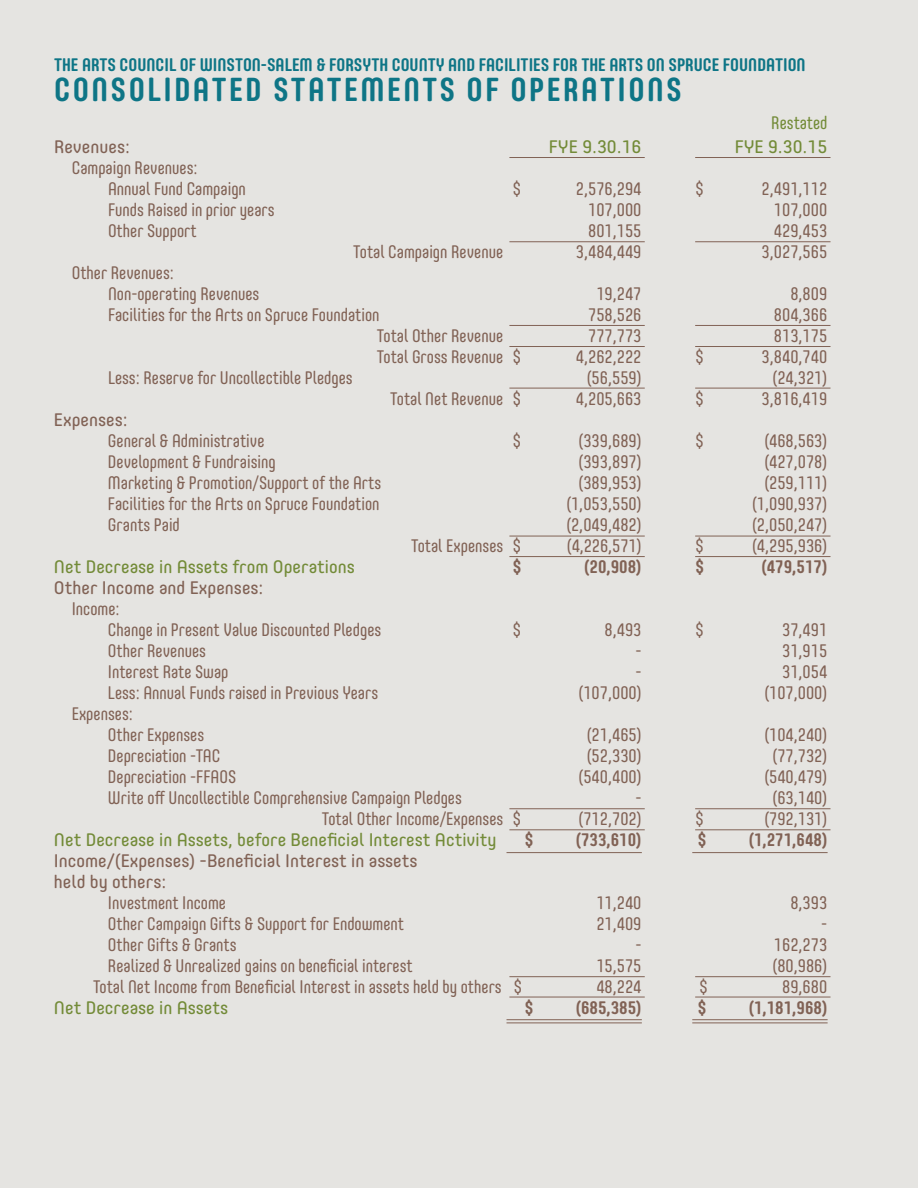
<style>
.page{position:relative;width:918px;height:1188px;background:#e5e4e1}
.page>*{position:absolute;margin:0;border:0;box-sizing:border-box;transform-origin:0 0}
.t1{font:700 33px "Core Mellow 67 Cn";letter-spacing:.075em;color:#0e7586}
.t2{font:18px/21px "Core Mellow 47 Cn";color:#816255;text-align:right}
.t3{font:18px "Core Mellow 45";color:#738b38}
.t4{font:18px/21px "Core Mellow 45";color:#816255}
.t5{font:700 18px "Core Mellow 67 Cn";color:#0e7586}
.t6{font:700 18px "Core Mellow 67 Cn";color:#816255}
.t7{font:18px "Core Mellow 47 Cn";color:#738b38}
</style>
<div class="page">
<hr style="left:509px;top:157px;width:136px;height:1px;background:#816255">
<hr style="left:509px;top:241px;width:136px;height:1px;background:#816255">
<hr style="left:509px;top:325px;width:136px;height:1px;background:#816255">
<hr style="left:509px;top:346px;width:136px;height:1px;background:#816255">
<hr style="left:509px;top:388px;width:136px;height:1px;background:#816255">
<hr style="left:509px;top:536px;width:136px;height:1px;background:#816255">
<hr style="left:509px;top:556px;width:136px;height:1px;background:#816255">
<hr style="left:509px;top:808px;width:136px;height:1px;background:#816255">
<hr style="left:509px;top:829px;width:136px;height:1px;background:#816255">
<hr style="left:509px;top:997px;width:136px;height:1px;background:#816255">
<hr style="left:507px;top:1019px;width:135px;height:1px;background:#816255">
<hr style="left:507px;top:1023px;width:135px;height:1px;background:#816255">
<hr style="left:695px;top:997px;width:136px;height:1px;background:#816255">
<hr style="left:692px;top:1019px;width:136px;height:1px;background:#816255">
<hr style="left:692px;top:1023px;width:136px;height:1px;background:#816255">
<hr style="left:695px;top:157px;width:136px;height:1px;background:#816255">
<hr style="left:695px;top:241px;width:136px;height:1px;background:#816255">
<hr style="left:695px;top:325px;width:136px;height:1px;background:#816255">
<hr style="left:695px;top:346px;width:136px;height:1px;background:#816255">
<hr style="left:695px;top:388px;width:136px;height:1px;background:#816255">
<hr style="left:695px;top:536px;width:136px;height:1px;background:#816255">
<hr style="left:695px;top:556px;width:136px;height:1px;background:#816255">
<hr style="left:695px;top:808px;width:136px;height:1px;background:#816255">
<hr style="left:695px;top:829px;width:136px;height:1px;background:#816255">
<hr style="left:507px;top:852px;width:135px;height:1px;background:#816255">
<hr style="left:692px;top:852px;width:136px;height:1px;background:#816255">
<hr style="left:509px;top:976px;width:136px;height:1px;background:#816255">
<hr style="left:695px;top:976px;width:136px;height:1px;background:#816255">
<p class="t5" style="left:54px;top:51px;width:753px">THE ARTS COUNCIL OF WINSTON-SALEM &amp; FORSYTH COUNTY AND FACILITIES FOR THE ARTS ON SPRUCE FOUNDATION</p>
<h1 class="t1" style="left:54px;top:65px;width:629px">CONSOLIDATED STATEMENTS OF OPERATIONS</h1>
<p class="t4" style="left:54px;top:135px;width:78px">Revenues:</p>
<p class="t2" style="left:108px;top:157px;width:168px;text-align:left;text-indent:-36px">Campaign Revenues:<br>Annual Fund Campaign<br>Funds Raised in prior years<br>Other Support</p>
<p class="t2" style="left:353px;top:241px;width:152px">Total Campaign Revenue</p>
<p class="t2" style="left:72px;top:262px;width:104px">Other Revenues:</p>
<p class="t2" style="left:108px;top:283px;width:153px">Non-operating Revenues</p>
<p class="t2" style="left:108px;top:304px;width:273px">Facilities for the Arts on Spruce Foundation</p>
<p class="t2" style="left:377px;top:325px;width:128px">Total Other Revenue</p>
<p class="t2" style="left:377px;top:346px;width:128px">Total Gross Revenue</p>
<p class="t2" style="left:108px;top:367px;width:246px">Less: Reserve for Uncollectible Pledges</p>
<p class="t2" style="left:390px;top:388px;width:114px">Total Net Revenue</p>
<p class="t4" style="left:54px;top:408px;width:75px">Expenses:</p>
<p class="t2" style="left:108px;top:430px;width:275px;text-align:left">General &amp; Administrative<br>Development &amp; Fundraising<br>Marketing &amp; Promotion/Support of the Arts<br>Facilities for the Arts on Spruce Foundation<br>Grants Paid</p>
<p class="t2" style="left:411px;top:535px;width:94px">Total Expenses</p>
<p class="t3" style="left:54px;top:553px;width:302px">Net Decrease in Assets from Operations</p>
<p class="t4" style="left:54px;top:576px;width:211px">Other Income and Expenses:</p>
<p class="t2" style="left:72px;top:598px;width:49px">Income:</p>
<p class="t2" style="left:108px;top:619px;width:275px">Change in Present Value Discounted Pledges</p>
<p class="t2" style="left:108px;top:640px;width:100px">Other Revenues</p>
<p class="t2" style="left:108px;top:661px;width:122px">Interest Rate Swap</p>
<p class="t2" style="left:108px;top:682px;width:272px">Less: Annual Funds raised in Previous Years</p>
<p class="t2" style="left:72px;top:703px;width:63px">Expenses:</p>
<p class="t2" style="left:108px;top:724px;width:98px">Other Expenses</p>
<p class="t2" style="left:108px;top:745px;width:114px">Depreciation -TAC</p>
<p class="t2" style="left:108px;top:766px;width:130px">Depreciation -FFAOS</p>
<p class="t2" style="left:108px;top:787px;width:355px">Write off Uncollectible Comprehensive Campaign Pledges</p>
<p class="t2" style="left:322px;top:808px;width:183px">Total Other Income/Expenses</p>
<p class="t3" style="left:54px;top:826px;width:444px">Net Decrease in Assets, before Beneficial Interest Activity</p>
<p class="t4" style="left:54px;top:850px;width:365px">Income/(Expenses) -Beneficial Interest in assets held by others:</p>
<p class="t2" style="left:108px;top:892px;width:120px">Investment Income</p>
<p class="t2" style="left:108px;top:913px;width:298px">Other Campaign Gifts &amp; Support for Endowment</p>
<p class="t2" style="left:108px;top:934px;width:130px">Other Gifts &amp; Grants</p>
<p class="t2" style="left:108px;top:955px;width:306px">Realized &amp; Unrealized gains on beneficial interest</p>
<p class="t2" style="left:93px;top:976px;width:410px">Total Net Income from Beneficial Interest in assets held by others</p>
<p class="t3" style="left:54px;top:994px;width:176px">Net Decrease in Assets</p>
<p class="t7" style="left:771px;top:109px;width:58px">Restated</p>
<p class="t3" style="left:735px;top:133px;width:94px">FYE 9.30.15</p>
<p class="t3" style="left:549px;top:133px;width:94px">FYE 9.30.16</p>
<p class="t2" style="left:696px;top:178px;width:10px">$</p>
<p class="t2" style="left:762px;top:178px;width:67px">2,491,112<br>107,000<br>429,453<br>3,027,565</p>
<p class="t2" style="left:774px;top:283px;width:55px;text-align:justify;text-indent:16px">8,809<br>804,366<br>813,175</p>
<p class="t2" style="left:696px;top:346px;width:10px">$</p>
<p class="t2" style="left:762px;top:346px;width:67px">3,840,740 (24,321)</p>
<p class="t2" style="left:696px;top:388px;width:10px">$</p>
<p class="t2" style="left:762px;top:388px;width:67px">3,816,419</p>
<p class="t2" style="left:696px;top:430px;width:10px">$</p>
<p class="t2" style="left:752px;top:430px;width:77px">(468,563) (427,078) (259,111) (1,090,937) (2,050,247)</p>
<p class="t2" style="left:696px;top:535px;width:10px">$</p>
<p class="t2" style="left:752px;top:535px;width:77px">(4,295,936)</p>
<p class="t6" style="left:696px;top:553px;width:10px">$</p>
<p class="t6" style="left:762px;top:553px;width:67px">(479,517)</p>
<p class="t2" style="left:513px;top:178px;width:10px">$</p>
<p class="t2" style="left:576px;top:178px;width:67px">2,576,294<br>107,000<br>801,155<br>3,484,449</p>
<p class="t2" style="left:588px;top:283px;width:55px;text-align:center">19,247<br>758,526<br>777,773</p>
<p class="t2" style="left:513px;top:346px;width:10px">$</p>
<p class="t2" style="left:576px;top:346px;width:67px">4,262,222 (56,559)</p>
<p class="t2" style="left:513px;top:388px;width:10px">$</p>
<p class="t2" style="left:576px;top:388px;width:67px">4,205,663</p>
<p class="t2" style="left:513px;top:430px;width:10px">$</p>
<p class="t2" style="left:566px;top:430px;width:77px">(339,689) (393,897) (389,953) (1,053,550) (2,049,482)</p>
<p class="t2" style="left:513px;top:535px;width:10px">$</p>
<p class="t2" style="left:567px;top:535px;width:76px">(4,226,571)</p>
<p class="t6" style="left:513px;top:554px;width:10px">$</p>
<p class="t6" style="left:584px;top:554px;width:59px">(20,908)</p>
<p class="t2" style="left:696px;top:619px;width:10px">$</p>
<p class="t2" style="left:764px;top:619px;width:64px">37,491<br>31,915<br>31,054 (107,000)</p>
<p class="t2" style="left:764px;top:724px;width:64px;text-align:center">(104,240) (77,732) (540,479) (63,140)</p>
<p class="t2" style="left:696px;top:808px;width:10px">$</p>
<p class="t2" style="left:764px;top:808px;width:64px">(792,131)</p>
<p class="t6" style="left:698px;top:826px;width:10px">$</p>
<p class="t6" style="left:749px;top:826px;width:80px">(1,271,648)</p>
<p class="t2" style="left:513px;top:619px;width:10px">$</p>
<p class="t2" style="left:579px;top:619px;width:64px">8,493<br>-<br>- (107,000)</p>
<p class="t2" style="left:579px;top:724px;width:64px">(21,465) (52,330) (540,400) -</p>
<p class="t2" style="left:513px;top:808px;width:10px">$</p>
<p class="t2" style="left:579px;top:808px;width:64px">(712,702)</p>
<p class="t6" style="left:525px;top:827px;width:10px">$</p>
<p class="t6" style="left:576px;top:827px;width:67px">(733,610)</p>
<p class="t2" style="left:773px;top:892px;width:56px">8,393<br>-<br>162,273 (80,986)</p>
<p class="t2" style="left:596px;top:892px;width:47px">11,240<br>21,409 -<br>15,575</p>
<p class="t2" style="left:700px;top:976px;width:10px">$</p>
<p class="t2" style="left:782px;top:976px;width:47px">89,680</p>
<p class="t6" style="left:698px;top:994px;width:10px">$</p>
<p class="t6" style="left:749px;top:994px;width:80px">(1,181,968)</p>
<p class="t2" style="left:514px;top:976px;width:10px">$</p>
<p class="t2" style="left:596px;top:976px;width:47px">48,224</p>
<p class="t6" style="left:525px;top:995px;width:10px">$</p>
<p class="t6" style="left:576px;top:995px;width:67px">(685,385)</p>
</div>
